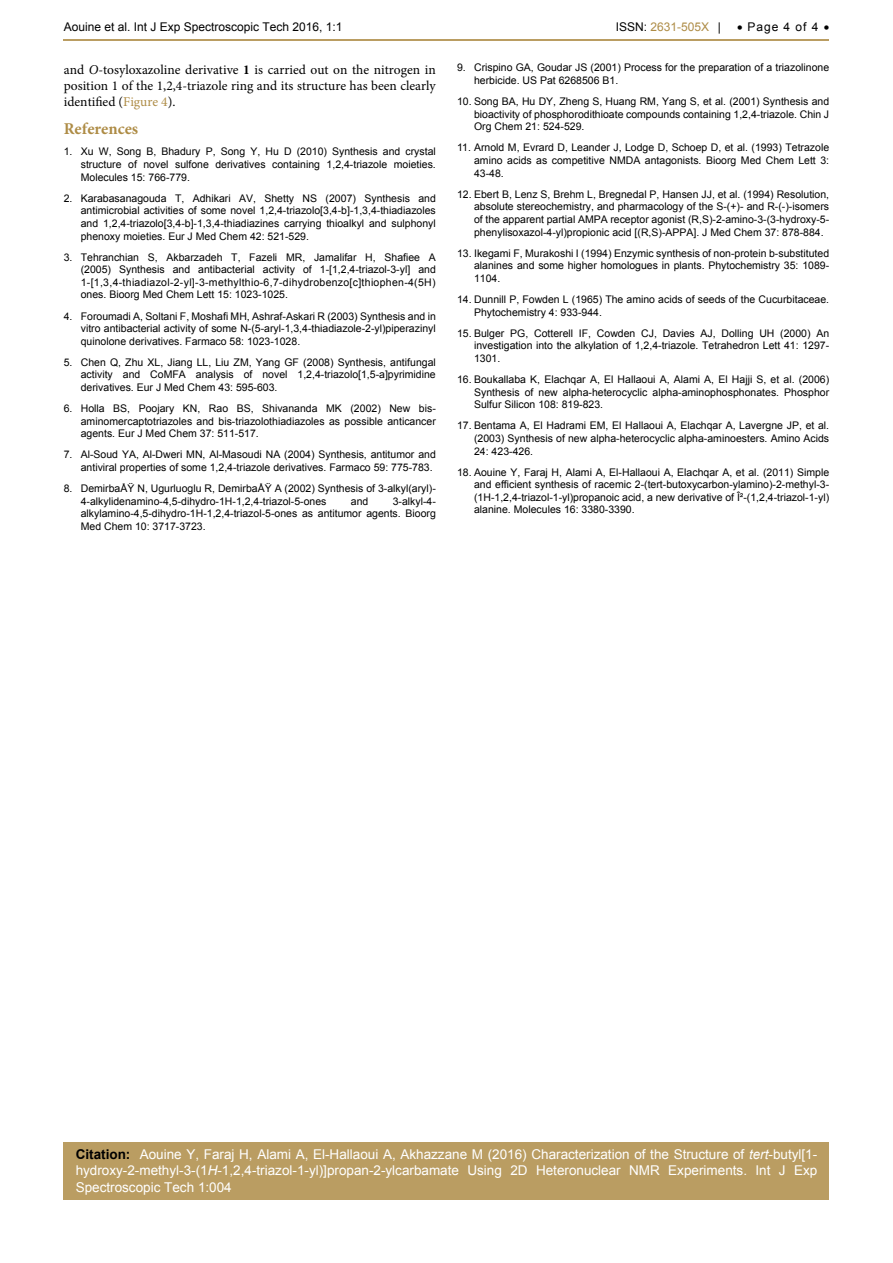
<style>
.page{position:relative;width:893px;height:1263px;background:#fff}
.page>*{position:absolute;margin:0;border:0;box-sizing:border-box;transform-origin:0 0}
.t1{font:700 16.5px "Minion Pro";color:#ae8c46}
.t2{font:13.5px/16.2px "Arial";color:#fff;text-align:justify}
.t3{font:13.5px/16.2px "Minion Pro";color:#000;text-align:justify}
.t4{font:12px "Arial";color:#000}
.t5{font:12px "Arial";color:#ae8c46}
.t6{font:10.5px/12.6px "Arial";color:#000;text-align:justify}
.s1{color:#000}
.s2{font-style:italic}
.s3{font-weight:700}
.s4{color:#ae8c46}
.s5{font-weight:700;color:#000}
</style>
<div class="page">
<hr style="left:64px;top:39px;width:765px;height:2px;background:#ae8c46">
<div style="left:64px;top:1142px;width:765px;height:57px;background:#ba9d62"></div>
<p class="t4" style="left:64px;top:18px;width:280px">Aouine et al. Int J Exp Spectroscopic Tech 2016, 1:1</p>
<p class="t4" style="left:737px;top:18px;width:94px">• Page 4 of 4 •</p>
<p class="t5" style="left:616px;top:18px;width:107px"><span class="s1">ISSN:</span> 2631-505X <span class="s1">|</span></p>
<p class="t3" style="left:64px;top:61px;width:374px">and <span class="s2">O</span>-tosyloxazoline derivative <span class="s3">1</span> is carried out on the nitrogen in position 1 of the 1,2,4-triazole ring and its structure has been clearly identified (<span class="s4">Figure 4</span>).</p>
<h1 class="t1" style="left:64px;top:117px;width:76px">References</h1>
<p class="t6" style="left:81px;top:146px;width:357px;text-indent:-17px">1. Xu W, Song B, Bhadury P, Song Y, Hu D (2010) Synthesis and crystal structure of novel sulfone derivatives containing 1,2,4-triazole moieties.<br>Molecules 15: 766-779.</p>
<p class="t6" style="left:81px;top:192px;width:357px;text-indent:-17px">2. Karabasanagouda T, Adhikari AV, Shetty NS (2007) Synthesis and antimicrobial activities of some novel 1,2,4-triazolo[3,4-b]-1,3,4-thiadiazoles and 1,2,4-triazolo[3,4-b]-1,3,4-thiadiazines carrying thioalkyl and sulphonyl phenoxy moieties. Eur J Med Chem 42: 521-529.</p>
<p class="t6" style="left:81px;top:251px;width:357px;text-indent:-17px">3. Tehranchian S, Akbarzadeh T, Fazeli MR, Jamalifar H, Shafiee A (2005) Synthesis and antibacterial activity of 1-[1,2,4-triazol-3-yl] and 1-[1,3,4-thiadiazol-2-yl]-3-methylthio-6,7-dihydrobenzo[c]thiophen-4(5H) ones. Bioorg Med Chem Lett 15: 1023-1025.</p>
<p class="t6" style="left:81px;top:310px;width:357px;text-indent:-17px">4. Foroumadi A, Soltani F, Moshafi MH, Ashraf-Askari R (2003) Synthesis and in vitro antibacterial activity of some N-(5-aryl-1,3,4-thiadiazole-2-yl)piperazinyl quinolone derivatives. Farmaco 58: 1023-1028.</p>
<p class="t6" style="left:81px;top:356px;width:357px;text-indent:-17px">5. Chen Q, Zhu XL, Jiang LL, Liu ZM, Yang GF (2008) Synthesis, antifungal activity and CoMFA analysis of novel 1,2,4-triazolo[1,5-a]pyrimidine derivatives. Eur J Med Chem 43: 595-603.</p>
<p class="t6" style="left:81px;top:402px;width:357px;text-indent:-17px">6. Holla BS, Poojary KN, Rao BS, Shivananda MK (2002) New bis&shy;aminomercaptotriazoles and bis-triazolothiadiazoles as possible anticancer agents. Eur J Med Chem 37: 511-517.</p>
<p class="t6" style="left:64px;top:449px;width:374px;text-align:right">7. Al-Soud YA, Al-Dweri MN, Al-Masoudi NA (2004) Synthesis, antitumor and antiviral properties of some 1,2,4-triazole derivatives. Farmaco 59: 775-783.</p>
<p class="t6" style="left:81px;top:482px;width:357px;text-indent:-17px">8. DemirbaÅŸ N, Ugurluoglu R, DemirbaÅŸ A (2002) Synthesis of 3-alkyl(aryl)-<br>4-alkylidenamino-4,5-dihydro-1H-1,2,4-triazol-5-ones</p>
<p class="t6" style="left:81px;top:495px;width:357px;text-indent:312px">3-alkyl-4- alkylamino-4,5-dihydro-1H-1,2,4-triazol-5-ones as antitumor agents. Bioorg Med Chem 10: 3717-3723.</p>
<p class="t6" style="left:351px;top:495px;width:19px">and</p>
<p class="t6" style="left:474px;top:62px;width:357px;text-indent:-17px">9. Crispino GA, Goudar JS (2001) Process for the preparation of a triazolinone herbicide. US Pat 6268506 B1.</p>
<p class="t6" style="left:474px;top:95px;width:357px;text-indent:-17px">10. Song BA, Hu DY, Zheng S, Huang RM, Yang S, et al. (2001) Synthesis and bioactivity of phosphorodithioate compounds containing 1,2,4-triazole. Chin J Org Chem 21: 524-529.</p>
<p class="t6" style="left:474px;top:142px;width:357px;text-indent:-17px">11. Arnold M, Evrard D, Leander J, Lodge D, Schoep D, et al. (1993) Tetrazole amino acids as competitive NMDA antagonists. Bioorg Med Chem Lett 3:<br>43-48.</p>
<p class="t6" style="left:474px;top:188px;width:357px;text-indent:-17px">12. Ebert B, Lenz S, Brehm L, Bregnedal P, Hansen JJ, et al. (1994) Resolution, absolute stereochemistry, and pharmacology of the S-(+)- and R-(-)-isomers of the apparent partial AMPA receptor agonist (R,S)-2-amino-3-(3-hydroxy-5- phenylisoxazol-4-yl)propionic acid [(R,S)-APPA]. J Med Chem 37: 878-884.</p>
<p class="t6" style="left:474px;top:247px;width:357px;text-indent:-17px">13. Ikegami F, Murakoshi I (1994) Enzymic synthesis of non-protein b-substituted alanines and some higher homologues in plants. Phytochemistry 35: 1089- 1104.</p>
<p class="t6" style="left:474px;top:293px;width:357px;text-indent:-17px">14. Dunnill P, Fowden L (1965) The amino acids of seeds of the Cucurbitaceae.<br>Phytochemistry 4: 933-944.</p>
<p class="t6" style="left:474px;top:327px;width:357px;text-indent:-17px">15. Bulger PG, Cotterell IF, Cowden CJ, Davies AJ, Dolling UH (2000) An investigation into the alkylation of 1,2,4-triazole. Tetrahedron Lett 41: 1297- 1301.</p>
<p class="t6" style="left:474px;top:373px;width:357px;text-indent:-17px">16. Boukallaba K, Elachqar A, El Hallaoui A, Alami A, El Hajji S, et al. (2006)<br>Synthesis of new alpha-heterocyclic alpha-aminophosphonates. Phosphor Sulfur Silicon 108: 819-823.</p>
<p class="t6" style="left:474px;top:419px;width:357px;text-indent:-17px">17. Bentama A, El Hadrami EM, El Hallaoui A, Elachqar A, Lavergne JP, et al. (2003) Synthesis of new alpha-heterocyclic alpha-aminoesters. Amino Acids 24: 423-426.</p>
<p class="t6" style="left:474px;top:466px;width:357px;text-indent:-17px">18. Aouine Y, Faraj H, Alami A, El-Hallaoui A, Elachqar A, et al. (2011) Simple and efficient synthesis of racemic 2-(tert-butoxycarbon-ylamino)-2-methyl-3- (1H-1,2,4-triazol-1-yl)propanoic acid, a new derivative of Î²-(1,2,4-triazol-1-yl) alanine. Molecules 16: 3380-3390.</p>
<p class="t2" style="left:76px;top:1146px;width:743px"><span class="s5">Citation:</span> Aouine Y, Faraj H, Alami A, El-Hallaoui A, Akhazzane M (2016) Characterization of the Structure of <span class="s2">tert</span>-butyl[1- hydroxy-2-methyl-3-(1<span class="s2">H</span>-1,2,4-triazol-1-yl)]propan-2-ylcarbamate Using 2D Heteronuclear NMR Experiments. Int J Exp Spectroscopic Tech 1:004</p>
</div>
